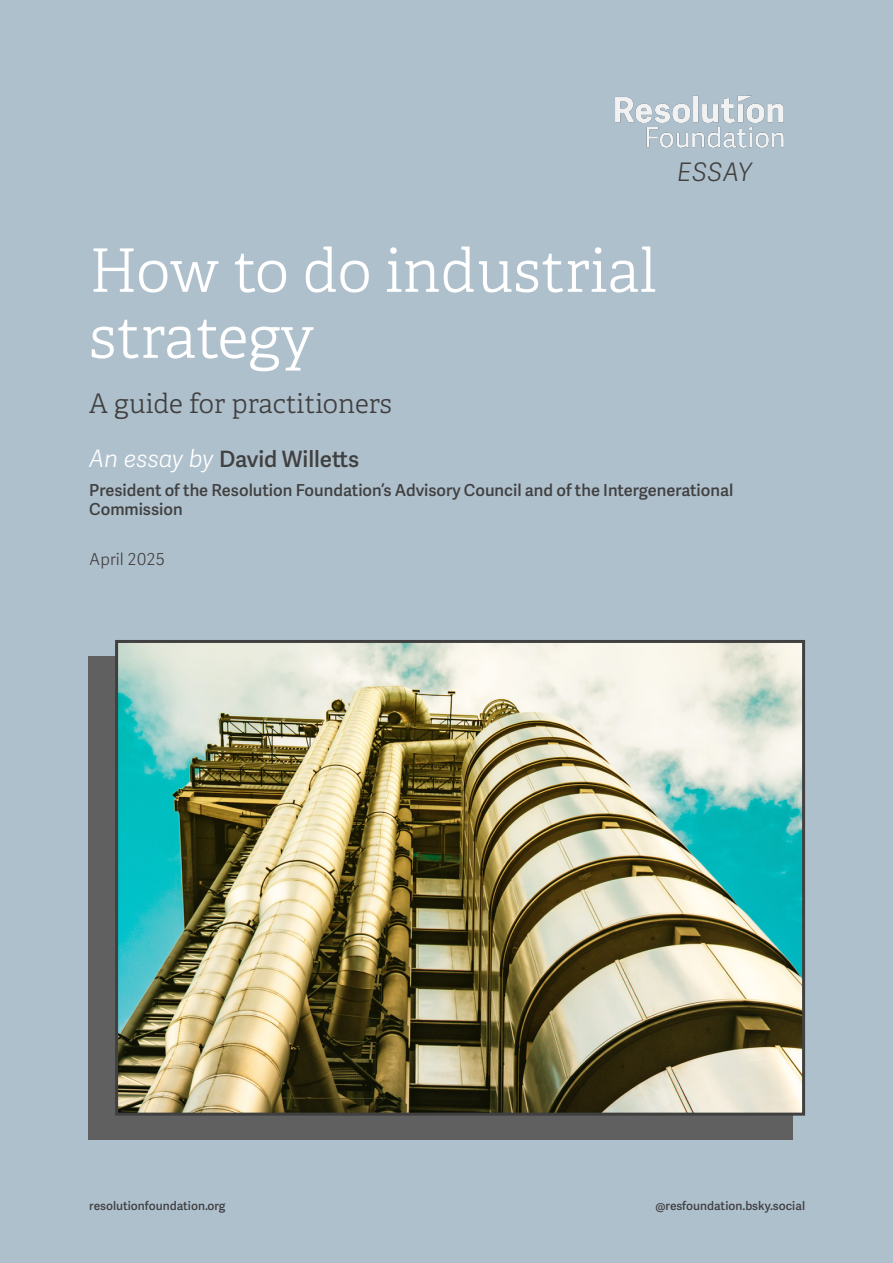
<style>
.page{position:relative;width:893px;height:1263px;background:#afc0cd}
.page>*{position:absolute;margin:0;border:0;box-sizing:border-box;transform-origin:0 0}
.t1{font:300 60px/66px "Adelle";color:#fff}
.t2{font:300 27px "Adelle";color:#404040}
.t3{font:italic 25.5px "Adelle Sans Lt";letter-spacing:.045em;color:#404040}
.t4{font:22.5px "Adelle Sans Sb";color:#404040}
.t5{font:16.5px/19.5px "Adelle Sans Sb";color:#404040}
.t6{font:16.5px "Adelle Sans Lt";color:#404040}
.t7{font:12px "Adelle Sans Sb";color:#404040}
.s1{font-family:"Adelle Sans Lt";font-style:italic;font-size:24px;color:#fff}
</style>
<div class="page">
<img style="left:615px;top:95px;width:169px;height:53px">
<div style="left:88px;top:656px;width:704px;height:483px;background:#606060"></div>
<img style="left:119px;top:644px;width:682px;height:467px">
<div style="left:115px;top:640px;width:690px;height:475px;border:3px solid #404040"></div>
<h3 class="t3" style="left:677px;top:153px;width:76px">ESSAY</h3>
<h1 class="t1" style="left:89px;top:239px;width:569px">How to do industrial strategy</h1>
<h2 class="t2" style="left:89px;top:387px;width:304px">A guide for practitioners</h2>
<h3 class="t4" style="left:89px;top:443px;width:271px"><span class="s1">An essay by</span> David Willetts</h3>
<p class="t5" style="left:89px;top:480px;width:646px">President of the Resolution Foundation’s Advisory Council and of the Intergenerational<br>Commission</p>
<p class="t6" style="left:89px;top:547px;width:77px">April 2025</p>
<p class="t7" style="left:89px;top:1197px;width:138px">resolutionfoundation.org</p>
<p class="t7" style="left:655px;top:1197px;width:151px">@resfoundation.bsky.social</p>
</div>
